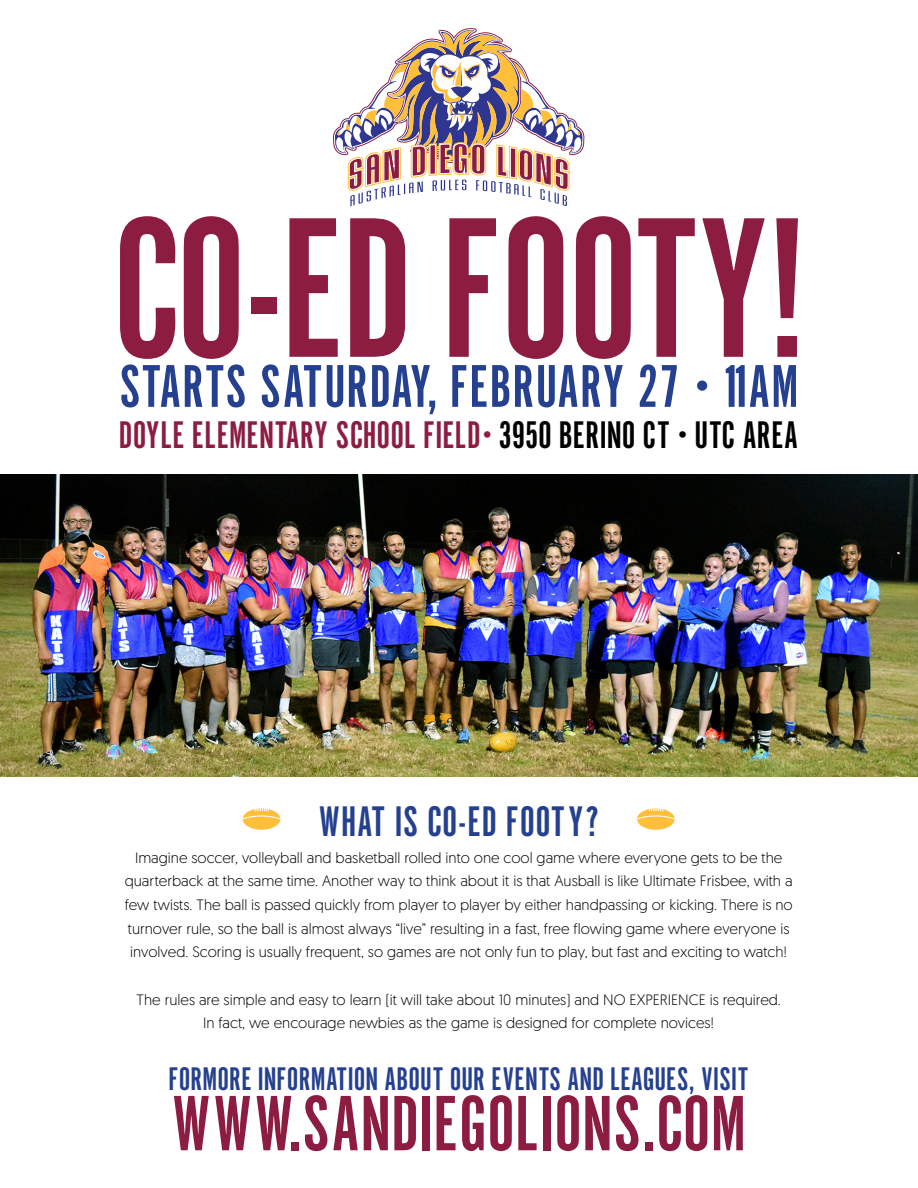
<style>
.page{position:relative;width:918px;height:1188px;background:#fff}
.page>*{position:absolute;margin:0;border:0;box-sizing:border-box;transform-origin:0 0}
.t1{font:208.05px "A Gothic";letter-spacing:-.03em;color:#8c1d40}
.t2{font:81.6px "A Gothic";color:#8c1d40}
.t3{font:62.7px "A Gothic";letter-spacing:.01em;color:#25408f}
.t4{font:44.55px "A Gothic";letter-spacing:.01em;color:#25408f}
.t5{font:40.05px "A Gothic";color:#8c1d40}
.t6{font:34.05px "A Gothic";color:#25408f}
.t7{font:300 15px/23.7px "Geomanist";color:#000;text-align:center}
.s1{color:#000}
</style>
<div class="page">
<img style="left:0;top:475px;width:918px;height:302px">
<svg style="left:333px;top:28px;width:251px;height:178px"></svg>
<svg style="left:243px;top:808px;width:37px;height:22px"></svg>
<svg style="left:637px;top:808px;width:38px;height:22px"></svg>
<h1 class="t1" style="left:112px;top:149px;width:695px">CO-ED FOOTY!</h1>
<h3 class="t3" style="left:119px;top:344px;width:681px">STARTS SATURDAY, FEBRUARY 27 • 11AM</h3>
<h3 class="t5" style="left:119px;top:408px;width:681px">DOYLE ELEMENTARY SCHOOL FIELD•<span class="s1">3950 BERINO CT • UTC AREA</span></h3>
<h3 class="t4" style="left:318px;top:791px;width:283px">WHAT IS CO-ED FOOTY?</h3>
<p class="t7" style="left:125px;top:845px;width:669px">Imagine soccer, volleyball and basketball rolled into one cool game where everyone gets to be the quarterback at the same time. Another way to think about it is that Ausball is like Ultimate Frisbee, with a few twists. The ball is passed quickly from player to player by either handpassing or kicking. There is no turnover rule, so the ball is almost always “live” resulting in a fast, free flowing game where everyone is involved. Scoring is usually frequent, so games are not only fun to play, but fast and exciting to watch!</p>
<p class="t7" style="left:136px;top:987px;width:646px">The rules are simple and easy to learn (it will take about 10 minutes) and NO EXPERIENCE is required.<br>In fact, we encourage newbies as the game is designed for complete novices!</p>
<h3 class="t6" style="left:168px;top:1056px;width:582px">FORMORE INFORMATION ABOUT OUR EVENTS AND LEAGUES, VISIT</h3>
<h2 class="t2" style="left:171px;top:1069px;width:577px">WWW.SANDIEGOLIONS.COM</h2>
</div>
